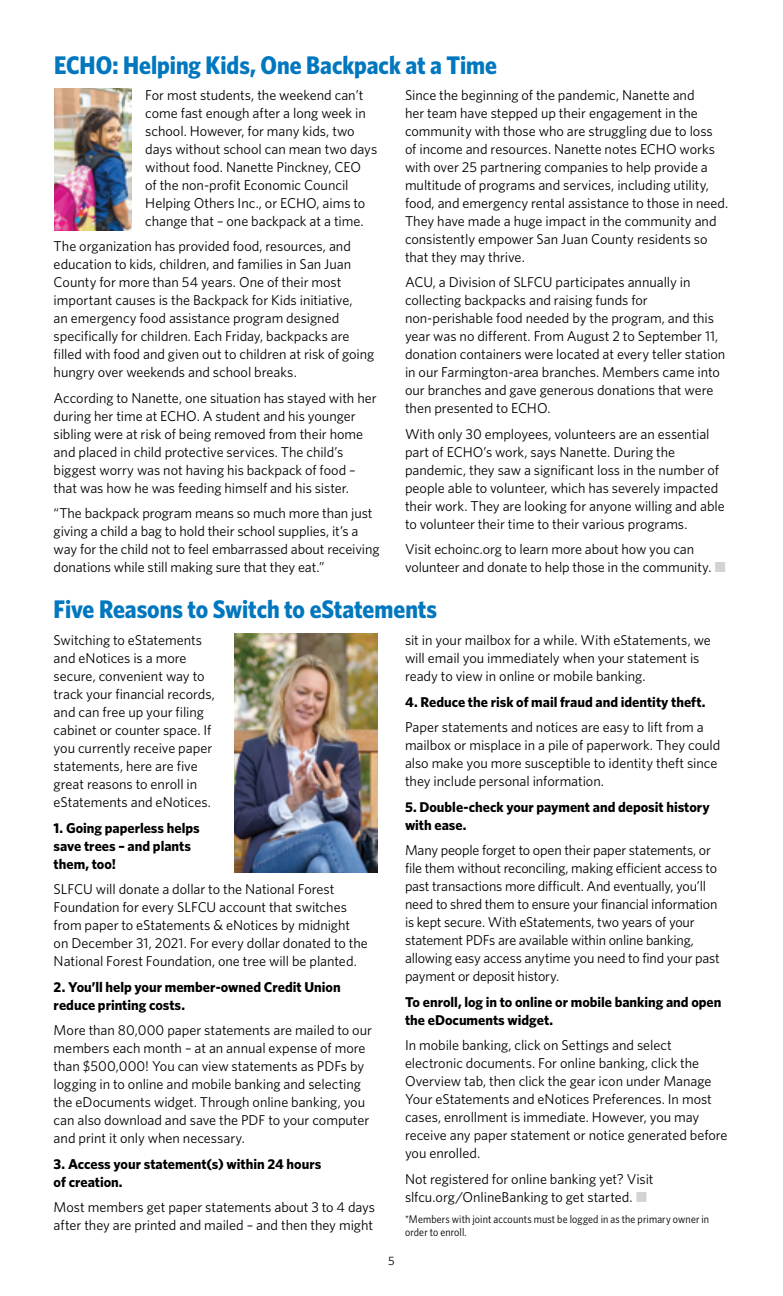
<style>
.page{position:relative;width:783px;height:1296px;background:#fff}
.page>*{position:absolute;margin:0;border:0;box-sizing:border-box;transform-origin:0 0}
.t1{font:700 25.5px "Whitney Narrow";color:#0077be}
.t2{font:14.25px/18px "Whitney";letter-spacing:-.005em;color:#000}
.t3{font:700 14.25px/18px "Whitney";color:#000}
.t4{font:12.15px "Whitney";color:#000}
.t5{font:11.25px/13.5px "Whitney Narrow";letter-spacing:.015em;color:#000}
.s1{color:#d1d3d4}
</style>
<div class="page">
<img style="left:234px;top:634px;width:144px;height:239px">
<img style="left:54px;top:88px;width:78px;height:142px">
<h1 class="t1" style="left:54px;top:48px;width:445px">ECHO: Helping Kids, One Backpack at a Time</h1>
<p class="t2" style="left:145px;top:85px;width:233px">For most students, the weekend can’t come fast enough after a long week in school. However, for many kids, two days without school can mean two days without food. Nanette Pinckney, CEO<br>of the non-profit Economic Council Helping Others Inc., or ECHO, aims to change that – one backpack at a time.</p>
<p class="t2" style="left:54px;top:237px;width:322px">The organization has provided food, resources, and education to kids, children, and families in San Juan County for more than 54 years. One of their most important causes is the Backpack for Kids initiative,<br>an emergency food assistance program designed specifically for children. Each Friday, backpacks are filled with food and given out to children at risk of going hungry over weekends and school breaks.</p>
<p class="t2" style="left:54px;top:388px;width:325px">According to Nanette, one situation has stayed with her during her time at ECHO. A student and his younger sibling were at risk of being removed from their home and placed in child protective services. The child’s biggest worry was not having his backpack of food – that was how he was feeding himself and his sister.</p>
<p class="t2" style="left:54px;top:504px;width:327px">“The backpack program means so much more than just giving a child a bag to hold their school supplies, it’s a way for the child not to feel embarrassed about receiving donations while still making sure that they eat.”</p>
<p class="t2" style="left:405px;top:85px;width:325px">Since the beginning of the pandemic, Nanette and<br>her team have stepped up their engagement in the community with those who are struggling due to loss<br>of income and resources. Nanette notes ECHO works with over 25 partnering companies to help provide a multitude of programs and services, including utility, food, and emergency rental assistance to those in need.<br>They have made a huge impact in the community and consistently empower San Juan County residents so that they may thrive.</p>
<p class="t2" style="left:405px;top:273px;width:322px">ACU, a Division of SLFCU participates annually in collecting backpacks and raising funds for non-perishable food needed by the program, and this year was no different. From August 2 to September 11, donation containers were located at every teller station in our Farmington-area branches. Members came into our branches and gave generous donations that were then presented to ECHO.</p>
<p class="t2" style="left:405px;top:424px;width:321px">With only 30 employees, volunteers are an essential part of ECHO’s work, says Nanette. During the pandemic, they saw a significant loss in the number of people able to volunteer, which has severely impacted their work. They are looking for anyone willing and able to volunteer their time to their various programs.</p>
<p class="t2" style="left:405px;top:540px;width:323px">Visit echoinc.org to learn more about how you can volunteer and donate to help those in the community. <span class="s1">■</span></p>
<h1 class="t1" style="left:54px;top:592px;width:385px">Five Reasons to Switch to eStatements</h1>
<p class="t2" style="left:54px;top:631px;width:163px">Switching to eStatements and eNotices is a more secure, convenient way to track your financial records, and can free up your filing cabinet or counter space. If you currently receive paper statements, here are five great reasons to enroll in eStatements and eNotices.</p>
<p class="t3" style="left:54px;top:818px;width:148px">1. Going paperless helps save trees – and plants them, too!</p>
<p class="t2" style="left:54px;top:880px;width:316px">SLFCU will donate a dollar to the National Forest Foundation for every SLFCU account that switches from paper to eStatements &amp; eNotices by midnight on December 31, 2021. For every dollar donated to the National Forest Foundation, one tree will be planted.</p>
<p class="t3" style="left:54px;top:977px;width:289px">2. You’ll help your member-owned Credit Union reduce printing costs.</p>
<p class="t2" style="left:54px;top:1021px;width:320px">More than 80,000 paper statements are mailed to our members each month – at an annual expense of more than $500,000! You can view statements as PDFs by logging in to online and mobile banking and selecting the eDocuments widget. Through online banking, you can also download and save the PDF to your computer and print it only when necessary.</p>
<p class="t3" style="left:54px;top:1154px;width:269px">3. Access your statement(s) within 24 hours of creation.</p>
<p class="t2" style="left:54px;top:1198px;width:323px">Most members get paper statements about 3 to 4 days after they are printed and mailed – and then they might</p>
<p class="t4" style="left:388px;top:1253px;width:8px">5</p>
<p class="t2" style="left:405px;top:631px;width:307px">sit in your mailbox for a while. With eStatements, we will email you immediately when your statement is ready to view in online or mobile banking.</p>
<p class="t3" style="left:405px;top:692px;width:302px">4. Reduce the risk of mail fraud and identity theft.</p>
<p class="t2" style="left:405px;top:718px;width:317px">Paper statements and notices are easy to lift from a mailbox or misplace in a pile of paperwork. They could also make you more susceptible to identity theft since they include personal information.</p>
<p class="t3" style="left:405px;top:797px;width:306px">5. Double-check your payment and deposit history with ease.</p>
<p class="t2" style="left:405px;top:841px;width:316px">Many people forget to open their paper statements, or file them without reconciling, making efficient access to past transactions more difficult. And eventually, you’ll need to shred them to ensure your financial information is kept secure. With eStatements, two years of your statement PDFs are available within online banking, allowing easy access anytime you need to find your past payment or deposit history.</p>
<p class="t3" style="left:405px;top:992px;width:318px">To enroll, log in to online or mobile banking and open the eDocuments widget.</p>
<p class="t2" style="left:405px;top:1036px;width:324px">In mobile banking, click on Settings and select electronic documents. For online banking, click the Overview tab, then click the gear icon under Manage Your eStatements and eNotices Preferences. In most cases, enrollment is immediate. However, you may receive any paper statement or notice generated before you enrolled.</p>
<p class="t2" style="left:405px;top:1169px;width:250px">Not registered for online banking yet? Visit slfcu.org/OnlineBanking to get started. <span class="s1">■</span></p>
<p class="t5" style="left:405px;top:1212px;width:306px">*Members with joint accounts must be logged in as the primary owner in order to enroll.</p>
</div>
